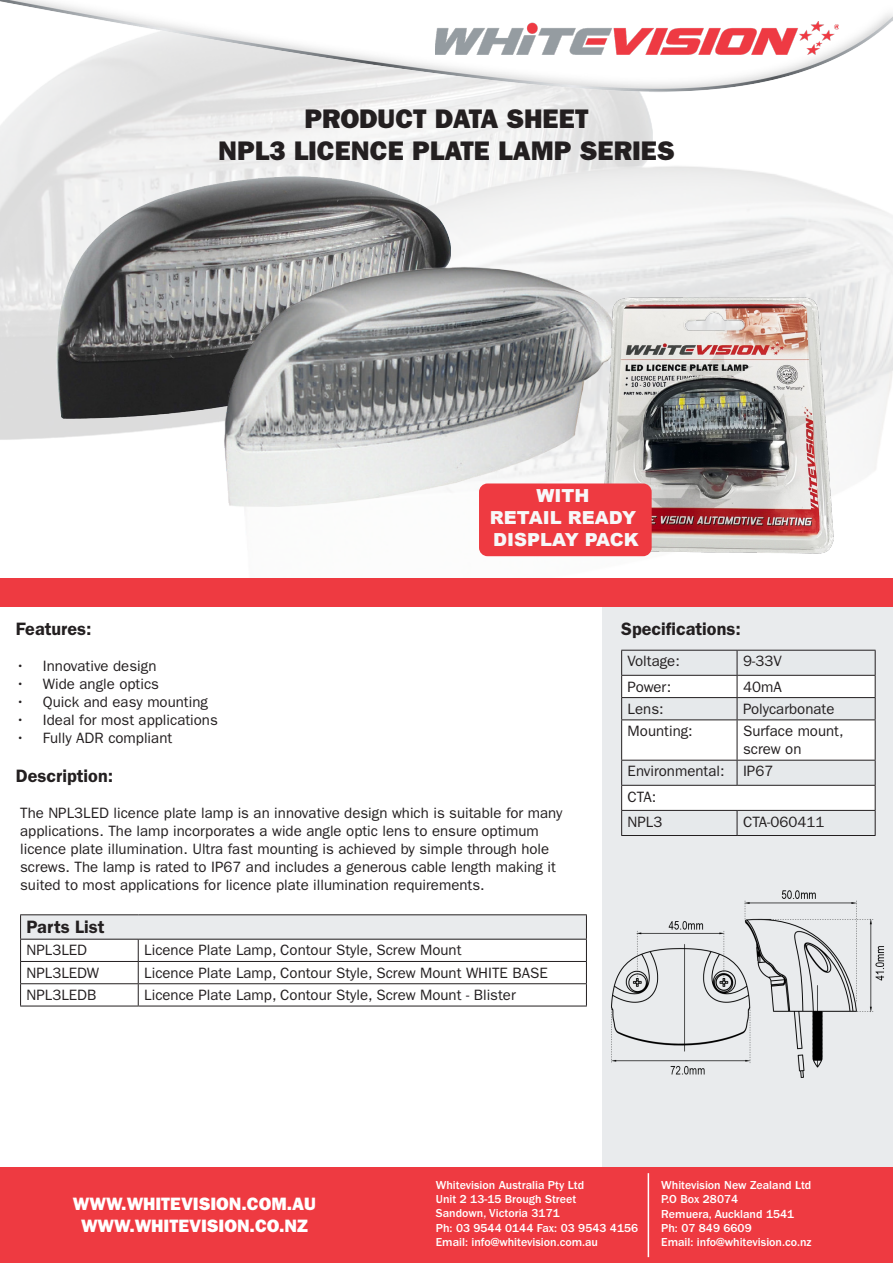
<style>
.page{position:relative;width:893px;height:1263px;background:#fff}
.page>*{position:absolute;margin:0;border:0;box-sizing:border-box;transform-origin:0 0}
.t1{font:27px "ITC Franklin Gothic Std Hvy";color:#231f20}
.t2{font:600 18px "ITC Franklin Gothic Std";color:#231f20}
.t3{font:18px "ITC Franklin Gothic Std Hvy";color:#fff}
.t4{font:900 18px/21.6px "Arial";color:#f7f8f9}
.t5{font:15px/18px "ITC Franklin Gothic Std";color:#231f20}
.t6{font:500 12px "ITC Franklin Gothic Std";color:#fff}
</style>
<div class="page">
<img style="left:0;top:0;width:653px;height:440px">
<img style="left:240px;top:163px;width:653px;height:445px">
<img style="left:54px;top:175px;width:397px;height:246px">
<img style="left:223px;top:265px;width:397px;height:246px">
<img style="left:597px;top:294px;width:242px;height:262px">
<div style="left:603px;top:607px;width:290px;height:561px;background:#e9ebed"></div>
<div style="left:0;top:578px;width:893px;height:29px;background:#ee3a41"></div>
<img style="left:0;top:1px;width:893px;height:95px">
<div style="left:0;top:1167px;width:893px;height:96px;background:#ee3a41"></div>
<hr style="left:648px;top:1173px;width:1px;height:84px;background:#fff">
<img style="left:435px;top:21px;width:404px;height:33px">
<svg style="left:621px;top:650px;width:255px;height:185px"></svg>
<hr style="left:621px;top:835px;width:116px;height:1px;background:#231f20">
<hr style="left:737px;top:835px;width:138px;height:1px;background:#231f20">
<div style="left:21px;top:915px;width:565px;height:24px;background:#e9ebed"></div>
<hr style="left:20px;top:914px;width:118px;height:1px;background:#231f20">
<hr style="left:138px;top:914px;width:449px;height:1px;background:#231f20">
<hr style="left:20px;top:939px;width:118px;height:1px;background:#231f20">
<hr style="left:138px;top:939px;width:449px;height:1px;background:#231f20">
<hr style="left:20px;top:961px;width:118px;height:1px;background:#231f20">
<hr style="left:138px;top:961px;width:449px;height:1px;background:#231f20">
<hr style="left:20px;top:983px;width:118px;height:1px;background:#231f20">
<svg style="left:20px;top:915px;width:1px;height:91px"></svg>
<hr style="left:138px;top:983px;width:449px;height:1px;background:#231f20">
<svg style="left:138px;top:939px;width:1px;height:67px"></svg>
<svg style="left:586px;top:915px;width:1px;height:91px"></svg>
<hr style="left:20px;top:1006px;width:118px;height:1px;background:#231f20">
<hr style="left:138px;top:1006px;width:449px;height:1px;background:#231f20">
<img style="left:611px;top:921px;width:123px;height:154px">
<img style="left:734px;top:890px;width:151px;height:188px">
<div style="left:479px;top:483px;width:173px;height:73px;background:#ee3a41;border-radius:9px"></div>
<p class="t1" style="left:304px;top:103px;width:286px">PRODUCT DATA SHEET</p>
<p class="t1" style="left:218px;top:135px;width:458px">NPL3 LICENCE PLATE LAMP SERIES</p>
<p class="t4" style="left:536px;top:484px;width:54px">WITH</p>
<p class="t4" style="left:490px;top:506px;width:150px">RETAIL READY<br>DISPLAY PACK</p>
<p class="t2" style="left:16px;top:618px;width:77px">Features:</p>
<p class="t5" style="left:16px;top:657px;width:142px">• Innovative design</p>
<p class="t5" style="left:16px;top:675px;width:145px">• Wide angle optics</p>
<p class="t5" style="left:16px;top:693px;width:193px">• Quick and easy mounting</p>
<p class="t5" style="left:16px;top:711px;width:203px">• Ideal for most applications</p>
<p class="t5" style="left:16px;top:729px;width:158px">• Fully ADR compliant</p>
<p class="t2" style="left:16px;top:766px;width:99px">Description:</p>
<p class="t5" style="left:20px;top:804px;width:544px">The NPL3LED licence plate lamp is an innovative design which is suitable for many applications. The lamp incorporates a wide angle optic lens to ensure optimum licence plate illumination. Ultra fast mounting is achieved by simple through hole screws. The lamp is rated to IP67 and includes a generous cable length making it suited to most applications for licence plate illumination requirements.</p>
<p class="t2" style="left:27px;top:916px;width:80px">Parts List</p>
<p class="t5" style="left:27px;top:941px;width:62px">NPL3LED</p>
<p class="t5" style="left:144px;top:941px;width:319px">Licence Plate Lamp, Contour Style, Screw Mount</p>
<p class="t5" style="left:27px;top:964px;width:74px">NPL3LEDW</p>
<p class="t5" style="left:144px;top:964px;width:405px">Licence Plate Lamp, Contour Style, Screw Mount WHITE BASE</p>
<p class="t5" style="left:27px;top:986px;width:71px">NPL3LEDB</p>
<p class="t5" style="left:144px;top:986px;width:373px">Licence Plate Lamp, Contour Style, Screw Mount - Blister</p>
<p class="t2" style="left:621px;top:618px;width:121px">Specifications:</p>
<p class="t5" style="left:628px;top:652px;width:54px">Voltage:</p>
<p class="t5" style="left:743px;top:652px;width:40px">9-33V</p>
<p class="t5" style="left:628px;top:678px;width:45px">Power:</p>
<p class="t5" style="left:743px;top:678px;width:40px">40mA</p>
<p class="t5" style="left:628px;top:700px;width:37px">Lens:</p>
<p class="t5" style="left:743px;top:700px;width:93px">Polycarbonate</p>
<p class="t5" style="left:628px;top:722px;width:67px">Mounting:</p>
<p class="t5" style="left:743px;top:722px;width:102px">Surface mount, screw on</p>
<p class="t5" style="left:628px;top:762px;width:98px">Environmental:</p>
<p class="t5" style="left:743px;top:762px;width:32px">IP67</p>
<p class="t5" style="left:628px;top:787px;width:30px">CTA:</p>
<p class="t5" style="left:628px;top:813px;width:36px">NPL3</p>
<p class="t5" style="left:743px;top:813px;width:83px">CTA-060411</p>
<p class="t3" style="left:73px;top:1193px;width:245px">WWW.WHITEVISION.COM.AU</p>
<p class="t3" style="left:81px;top:1215px;width:228px">WWW.WHITEVISION.CO.NZ</p>
<p class="t6" style="left:436px;top:1178px;width:150px">Whitevision Australia Pty Ltd</p>
<p class="t6" style="left:436px;top:1192px;width:142px">Unit 2 13-15 Brough Street</p>
<p class="t6" style="left:436px;top:1207px;width:125px">Sandown, Victoria 3171</p>
<p class="t6" style="left:436px;top:1221px;width:204px">Ph: 03 9544 0144 Fax: 03 9543 4156</p>
<p class="t6" style="left:436px;top:1235px;width:164px">Email: info@whitevision.com.au</p>
<p class="t6" style="left:661px;top:1178px;width:152px">Whitevision New Zealand Ltd</p>
<p class="t6" style="left:661px;top:1192px;width:78px">P.O Box 28074</p>
<p class="t6" style="left:661px;top:1207px;width:134px">Remuera, Auckland 1541</p>
<p class="t6" style="left:661px;top:1221px;width:92px">Ph: 07 849 6609</p>
<p class="t6" style="left:661px;top:1236px;width:152px">Email: info@whitevision.co.nz</p>
</div>
